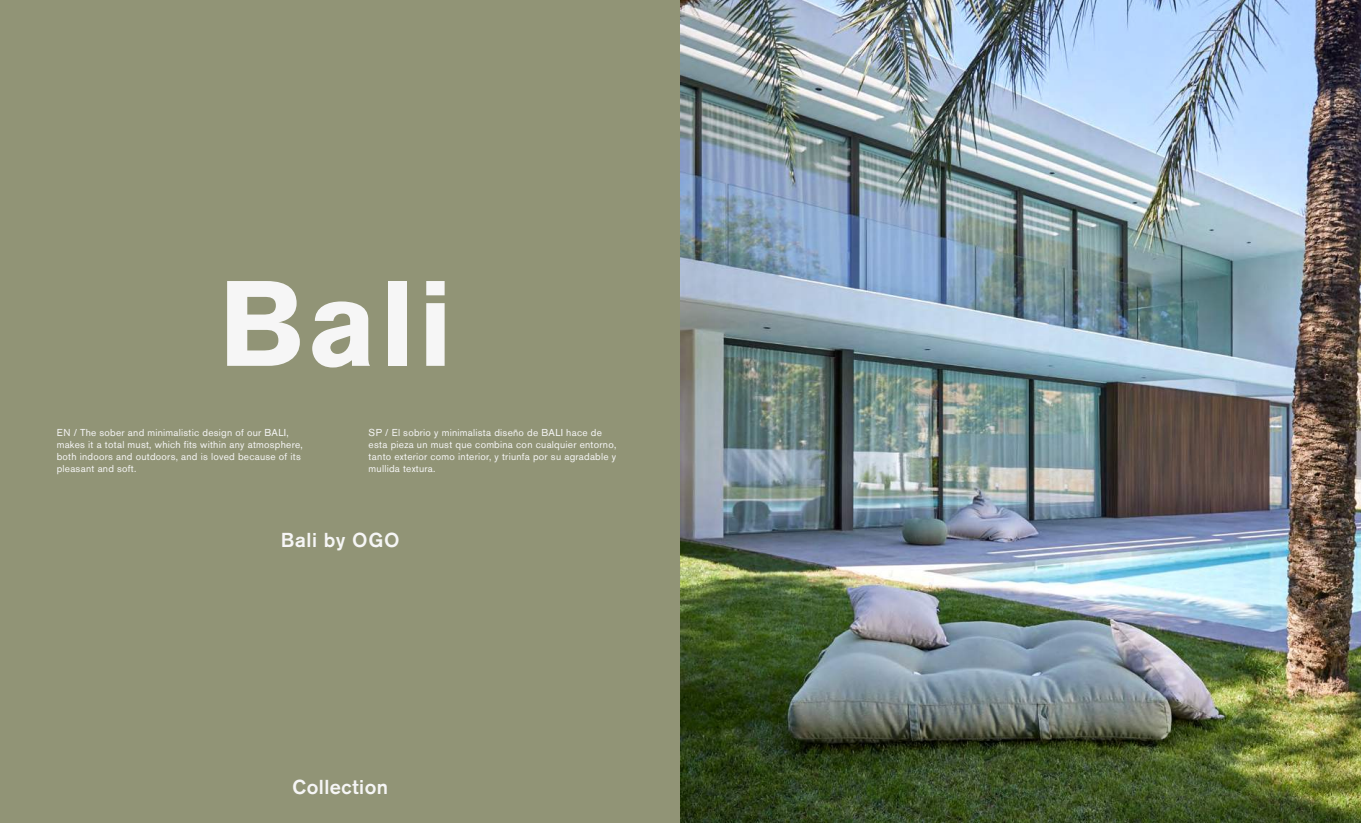
<style>
.page{position:relative;width:1361px;height:823px;background:#fff}
.page>*{position:absolute;margin:0;border:0;box-sizing:border-box;transform-origin:0 0}
.t1{font:700 120px "Akzidenz Grotesk Std";color:#f6f6f6}
.t2{font:500 20px "Akzidenz Grotesk Std";letter-spacing:.025em;color:#f6f6f6}
.t3{font:10px/12px "Akzidenz Grotesk Std";letter-spacing:.025em;color:#f6f6f6}
</style>
<div class="page">
<div style="left:0;top:0;width:680px;height:822px;background:#919476"></div>
<img style="left:680px;top:0;width:681px;height:822px">
<h1 class="t1" style="left:219px;top:254px;width:236px">Bali</h1>
<p class="t3" style="left:57px;top:426px;width:248px">EN / The sober and minimalistic design of our BALI, makes it a total must, which fits within any atmosphere, both indoors and outdoors, and is loved because of its pleasant and soft.</p>
<p class="t3" style="left:369px;top:426px;width:249px">SP / El sobrio y minimalista diseño de BALI hace de esta pieza un must que combina con cualquier entorno, tanto exterior como interior, y triunfa por su agradable y mullida textura.</p>
<h2 class="t2" style="left:281px;top:527px;width:120px">Bali by OGO</h2>
<h2 class="t2" style="left:292px;top:774px;width:97px">Collection</h2>
</div>
